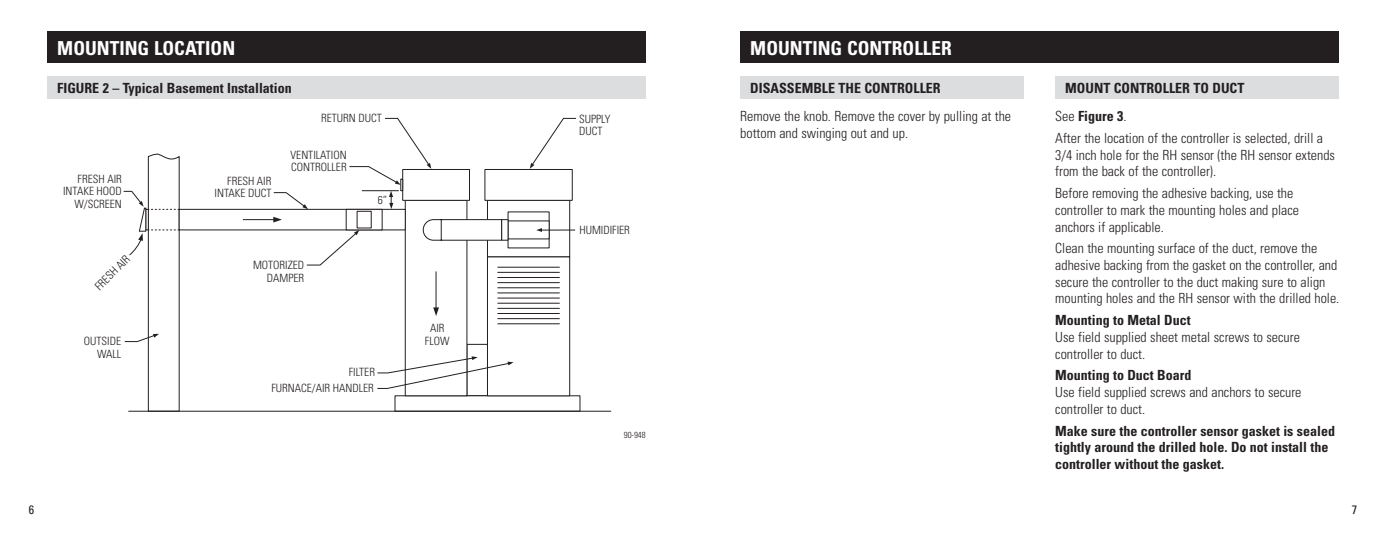
<style>
.page{position:relative;width:1386px;height:536px;background:#fff}
.page>*{position:absolute;margin:0;border:0;box-sizing:border-box;transform-origin:0 0}
.t1{font:700 condensed 19.25px "Univers";color:#fff}
.t2{font:300 condensed 14px/16.6px "Univers";color:#231f20}
.t3{font:700 condensed 14px/16.6px "Univers";color:#231f20}
.t4{font:condensed 12.25px "Univers";color:#231f20}
.t5{font:300 condensed 11.38px/12.2px "Univers";color:#231f20;text-align:right}
.t6{font:300 condensed 8.75px "Univers";color:#231f20}
.s1{font-weight:700}
</style>
<div class="page">
<div style="left:47px;top:32px;width:599px;height:31px;background:#231f20"></div>
<div style="left:484px;top:169px;width:89px;height:32px;background:#fff;border:1px solid #231f20"></div>
<svg style="left:180px;top:210px;width:431px;height:201px"></svg>
<div style="left:508px;top:211px;width:42px;height:37px;background:#fff"></div>
<svg style="left:487px;top:256px;width:84px;height:140px"></svg>
<svg style="left:123px;top:153px;width:57px;height:258px"></svg>
<svg style="left:242px;top:166px;width:268px;height:223px"></svg>
<svg style="left:384px;top:117px;width:47px;height:52px"></svg>
<svg style="left:530px;top:117px;width:47px;height:52px"></svg>
<svg style="left:536px;top:228px;width:6px;height:4px"></svg>
<hr style="left:540px;top:229px;width:35px;height:1px;background:#231f20">
<hr style="left:362px;top:190px;width:36px;height:1px;background:#231f20">
<svg style="left:389px;top:179px;width:14px;height:30px"></svg>
<div style="left:47px;top:76px;width:599px;height:22px;background:#dcdddf"></div>
<div style="left:740px;top:32px;width:599px;height:31px;background:#231f20"></div>
<div style="left:740px;top:76px;width:284px;height:22px;background:#dcdddf"></div>
<div style="left:1055px;top:76px;width:284px;height:22px;background:#dcdddf"></div>
<h1 class="t1" style="left:57px;top:36px;width:179px">MOUNTING LOCATION</h1>
<p class="t3" style="left:57px;top:79px;width:236px">FIGURE 2 – Typical Basement Installation</p>
<p class="t5" style="left:321px;top:112px;width:62px">RETURN DUCT</p>
<p class="t5" style="left:579px;top:113px;width:33px;text-align:left">SUPPLY<br>DUCT</p>
<p class="t5" style="left:63px;top:173px;width:60px">FRESH AIR<br>INTAKE HOOD<br>W/SCREEN</p>
<p class="t5" style="left:92px;top:284px;width:46px;rotate:-45deg">FRESH AIR</p>
<p class="t5" style="left:84px;top:335px;width:39px">OUTSIDE<br>WALL</p>
<p class="t5" style="left:215px;top:174px;width:58px">FRESH AIR<br>INTAKE DUCT</p>
<p class="t5" style="left:291px;top:148px;width:58px;text-align:left">VENTILATION<br>CONTROLLER</p>
<p class="t5" style="left:253px;top:259px;width:53px">MOTORIZED<br>DAMPER</p>
<p class="t5" style="left:378px;top:194px;width:11px">6”</p>
<p class="t5" style="left:349px;top:365px;width:28px">FILTER</p>
<p class="t5" style="left:272px;top:381px;width:104px">FURNACE/AIR HANDLER</p>
<p class="t5" style="left:425px;top:322px;width:26px;text-align:center">AIR<br>FLOW</p>
<p class="t5" style="left:579px;top:223px;width:52px">HUMIDIFIER</p>
<p class="t6" style="left:624px;top:429px;width:23px">90-948</p>
<h1 class="t1" style="left:750px;top:36px;width:203px">MOUNTING CONTROLLER</h1>
<p class="t3" style="left:750px;top:79px;width:192px">DISASSEMBLE THE CONTROLLER</p>
<p class="t3" style="left:1065px;top:79px;width:181px">MOUNT CONTROLLER TO DUCT</p>
<p class="t2" style="left:740px;top:108px;width:272px">Remove the knob. Remove the cover by pulling at the bottom and swinging out and up.</p>
<p class="t2" style="left:1055px;top:105px;width:269px;line-height:21.9px">See <span class="s1">Figure 3</span>.<br>After the location of the controller is selected, drill a</p>
<p class="t2" style="left:1055px;top:146px;width:281px">3/4 inch hole for the RH sensor (the RH sensor extends from the back of the controller).</p>
<p class="t2" style="left:1055px;top:185px;width:245px">Before removing the adhesive backing, use the controller to mark the mounting holes and place anchors if applicable.</p>
<p class="t2" style="left:1055px;top:240px;width:284px">Clean the mounting surface of the duct, remove the adhesive backing from the gasket on the controller, and secure the controller to the duct making sure to align mounting holes and the RH sensor with the drilled hole.</p>
<p class="t3" style="left:1055px;top:311px;width:137px">Mounting to Metal Duct</p>
<p class="t2" style="left:1055px;top:328px;width:246px">Use field supplied sheet metal screws to secure controller to duct.</p>
<p class="t3" style="left:1055px;top:367px;width:138px">Mounting to Duct Board</p>
<p class="t2" style="left:1055px;top:383px;width:248px">Use field supplied screws and anchors to secure controller to duct.</p>
<p class="t3" style="left:1055px;top:422px;width:281px">Make sure the controller sensor gasket is sealed tightly around the drilled hole. Do not install the controller without the gasket.</p>
<p class="t4" style="left:29px;top:502px;width:7px">6</p>
<p class="t4" style="left:1352px;top:502px;width:7px">7</p>
</div>
